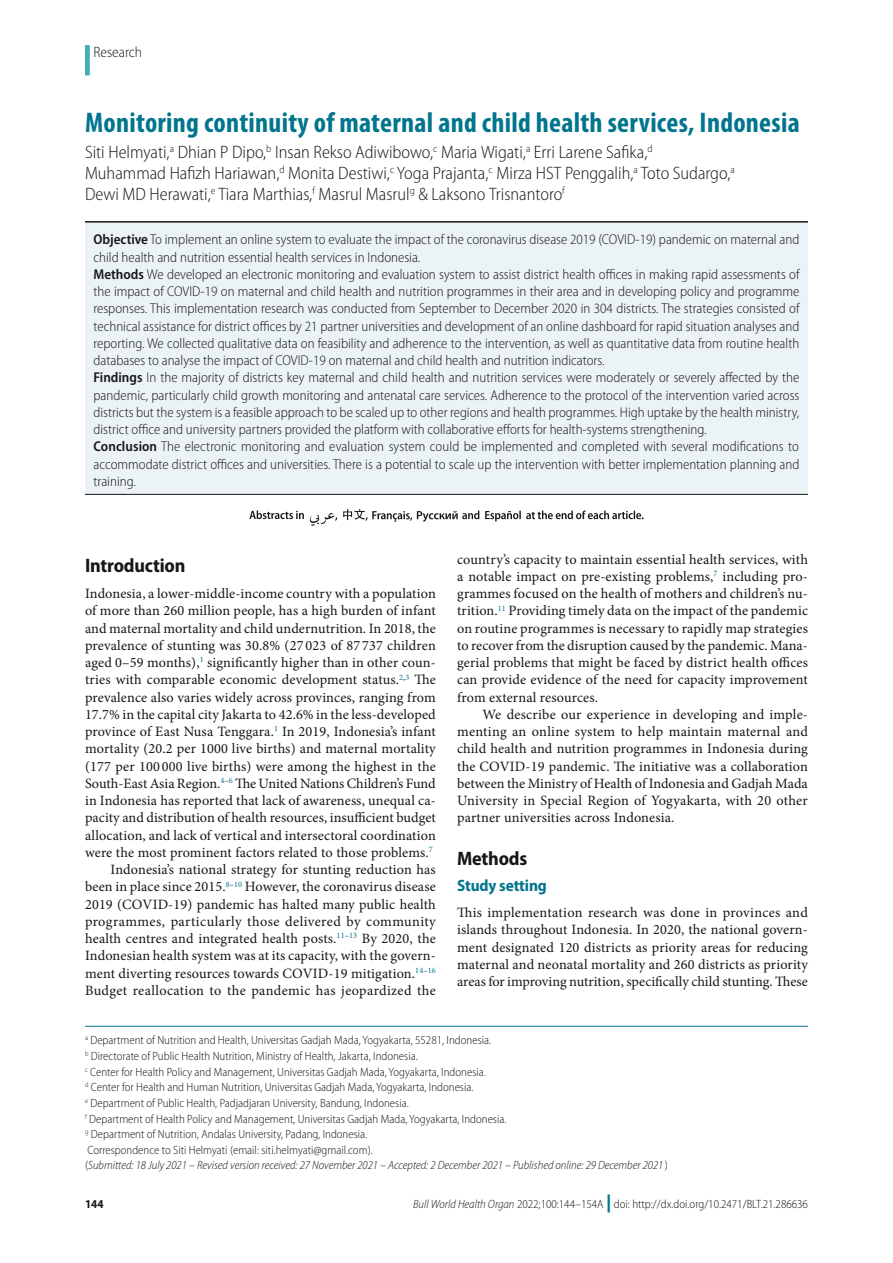
<style>
.page{position:relative;width:893px;height:1263px;background:#fff}
.page>*{position:absolute;margin:0;border:0;box-sizing:border-box;transform-origin:0 0}
.t1{font:700 condensed 28.5px "Myriad Pro";letter-spacing:.01em;color:#00758d}
.t2{font:700 semi-condensed 19.5px "Myriad Pro";letter-spacing:-.01em;color:#151616}
.t3{font:300 semi-condensed 18px/21px "Myriad Pro";color:#151616}
.t4{font:700 semi-condensed 16.5px "Myriad Pro";letter-spacing:-.01em;color:#00758d}
.t5{font:300 semi-condensed 15px "Myriad Pro";color:#151616}
.t6{font:14.25px/17.2px "Minion Pro";letter-spacing:.01em;color:#151616;text-align:justify}
.t7{font:300 semi-condensed 14.25px/17.2px "Myriad Pro";color:#151616}
.t8{font:300 semi-condensed 12px/15.6px "Myriad Pro";color:#151616}
.t9{font:700 semi-condensed 12px "Myriad Pro";color:#151616}
.s1{font-weight:600}
.s2{font-style:italic}
.s3{font-weight:900;font-stretch:normal;font-size:18px;color:#00758d}
</style>
<div class="page">
<div style="left:85px;top:45px;width:5px;height:30px;background:#3eacb9"></div>
<hr style="left:85px;top:1026px;width:723px;height:1px;background:#00758d">
<div style="left:85px;top:222px;width:723px;height:272px;background:#ebf3f6"></div>
<hr style="left:85px;top:221px;width:723px;height:2px;background:#151616">
<hr style="left:85px;top:494px;width:723px;height:1px;background:#151616">
<svg style="left:310px;top:509px;width:334px;height:17px"></svg>
<svg style="left:249px;top:510px;width:55px;height:9px"></svg>
<p class="t5" style="left:94px;top:44px;width:50px">Research</p>
<h1 class="t1" style="left:85px;top:107px;width:716px">Monitoring continuity of maternal and child health services, Indonesia</h1>
<p class="t3" style="left:85px;top:141px;width:651px">Siti Helmyati,<sup>a</sup> Dhian P Dipo,<sup>b</sup> Insan Rekso Adiwibowo,<sup>c</sup> Maria Wigati,<sup>a</sup> Erri Larene Safika,<sup>d<br></sup>Muhammad Hafizh Hariawan,<sup>d</sup> Monita Destiwi,<sup>c</sup> Yoga Prajanta,<sup>c</sup> Mirza HST Penggalih,<sup>a</sup> Toto Sudargo,<sup>a<br></sup>Dewi MD Herawati,<sup>e</sup> Tiara Marthias,<sup>f</sup> Masrul Masrul<sup>g</sup> &amp; Laksono Trisnantoro<sup>f</sup></p>
<p class="t7" style="left:94px;top:231px;width:707px"><span class="s1">Objective</span> To implement an online system to evaluate the impact of the coronavirus disease 2019 (COVID-19) pandemic on maternal and child health and nutrition essential health services in Indonesia.<br><span class="s1">Methods</span> We developed an electronic monitoring and evaluation system to assist district health offices in making rapid assessments of the impact of COVID-19 on maternal and child health and nutrition programmes in their area and in developing policy and programme responses. This implementation research was conducted from September to December 2020 in 304 districts. The strategies consisted of technical assistance for district offices by 21 partner universities and development of an online dashboard for rapid situation analyses and reporting. We collected qualitative data on feasibility and adherence to the intervention, as well as quantitative data from routine health databases to analyse the impact of COVID-19 on maternal and child health and nutrition indicators.<br><span class="s1">Findings</span> In the majority of districts key maternal and child health and nutrition services were moderately or severely affected by the pandemic, particularly child growth monitoring and antenatal care services. Adherence to the protocol of the intervention varied across districts but the system is a feasible approach to be scaled up to other regions and health programmes. High uptake by the health ministry, district office and university partners provided the platform with collaborative efforts for health-systems strengthening.<br><span class="s1">Conclusion</span> The electronic monitoring and evaluation system could be implemented and completed with several modifications to accommodate district offices and universities. There is a potential to scale up the intervention with better implementation planning and training.</p>
<h2 class="t2" style="left:85px;top:553px;width:102px">Introduction</h2>
<p class="t6" style="left:85px;top:585px;width:352px;text-align:right">Indonesia, a lower-middle-income country with a population of more than 260 million people, has a high burden of infant and maternal mortality and child undernutrition. In 2018, the prevalence of stunting was 30.8% (27 023 of 87 737 children aged 0–59 months),<sup>1</sup> significantly higher than in other coun&shy;tries with comparable economic development status.<sup>2</sup><sup>,</sup><sup>3</sup> The prevalence also varies widely across provinces, ranging from 17.7% in the capital city Jakarta to 42.6% in the less-developed province of East Nusa Tenggara.<sup>1</sup> In 2019, Indonesia’s infant mortality (20.2 per 1000 live births) and maternal mortality (177 per 100 000 live births) were among the highest in the South-East Asia Region.<sup>4</sup><sup>–</sup><sup>6</sup> The United Nations Children’s Fund in Indonesia has reported that lack of awareness, unequal ca&shy;pacity and distribution of health resources, insufficient budget allocation, and lack of vertical and intersectoral coordination were the most prominent factors related to those problems.<sup>7<br></sup>Indonesia’s national strategy for stunting reduction has been in place since 2015.<sup>8</sup><sup>–</sup><sup>10</sup> However, the coronavirus disease 2019 (COVID-19) pandemic has halted many public health programmes, particularly those delivered by community health centres and integrated health posts.<sup>11</sup><sup>–</sup><sup>13</sup> By 2020, the Indonesian health system was at its capacity, with the govern&shy;ment diverting resources towards COVID-19 mitigation.<sup>14</sup><sup>–</sup><sup>16<br></sup>Budget reallocation to the pandemic has jeopardized the</p>
<p class="t6" style="left:457px;top:550px;width:352px">country’s capacity to maintain essential health services, with a notable impact on pre-existing problems,<sup>7</sup> including pro&shy;grammes focused on the health of mothers and children’s nu&shy;trition.<sup>11</sup> Providing timely data on the impact of the pandemic on routine programmes is necessary to rapidly map strategies to recover from the disruption caused by the pandemic. Mana&shy;gerial problems that might be faced by district health offices can provide evidence of the need for capacity improvement from external resources.</p>
<p class="t6" style="left:457px;top:706px;width:352px;text-indent:26px">We describe our experience in developing and imple&shy;menting an online system to help maintain maternal and child health and nutrition programmes in Indonesia during the COVID-19 pandemic. The initiative was a collaboration between the Ministry of Health of Indonesia and Gadjah Mada University in Special Region of Yogyakarta, with 20 other partner universities across Indonesia.</p>
<h2 class="t2" style="left:457px;top:846px;width:72px">Methods</h2>
<p class="t4" style="left:457px;top:875px;width:91px">Study setting</p>
<p class="t6" style="left:457px;top:904px;width:352px">This implementation research was done in provinces and islands throughout Indonesia. In 2020, the national govern&shy;ment designated 120 districts as priority areas for reducing maternal and neonatal mortality and 260 districts as priority areas for improving nutrition, specifically child stunting. These</p>
<p class="t8" style="left:85px;top:1033px;width:584px"><sup>a</sup> Department of Nutrition and Health, Universitas Gadjah Mada, Yogyakarta, 55281, Indonesia.<br><sup>b</sup> Directorate of Public Health Nutrition, Ministry of Health, Jakarta, Indonesia.<br><sup>c</sup> Center for Health Policy and Management, Universitas Gadjah Mada, Yogyakarta, Indonesia.<br><sup>d</sup> Center for Health and Human Nutrition, Universitas Gadjah Mada, Yogyakarta, Indonesia.<br><sup>e</sup> Department of Public Health, Padjadjaran University, Bandung, Indonesia.<br><sup>f</sup> Department of Health Policy and Management, Universitas Gadjah Mada, Yogyakarta, Indonesia.<br><sup>g</sup> Department of Nutrition, Andalas University, Padang, Indonesia.<br>Correspondence to Siti Helmyati (email: siti.helmyati@gmail.com).<br>(<span class="s2">Submitted: 18 July 2021 – Revised version received: 27 November 2021 – Accepted: 2 December 2021 – Published online: 29 December 2021</span> )</p>
<p class="t9" style="left:85px;top:1196px;width:20px">144</p>
<p class="t8" style="left:413px;top:1197px;width:396px"><span class="s2">Bull World Health Organ</span> 2022;100:144–154A <span class="s3">|</span> doi: http://dx.doi.org/10.2471/BLT.21.286636</p>
</div>
